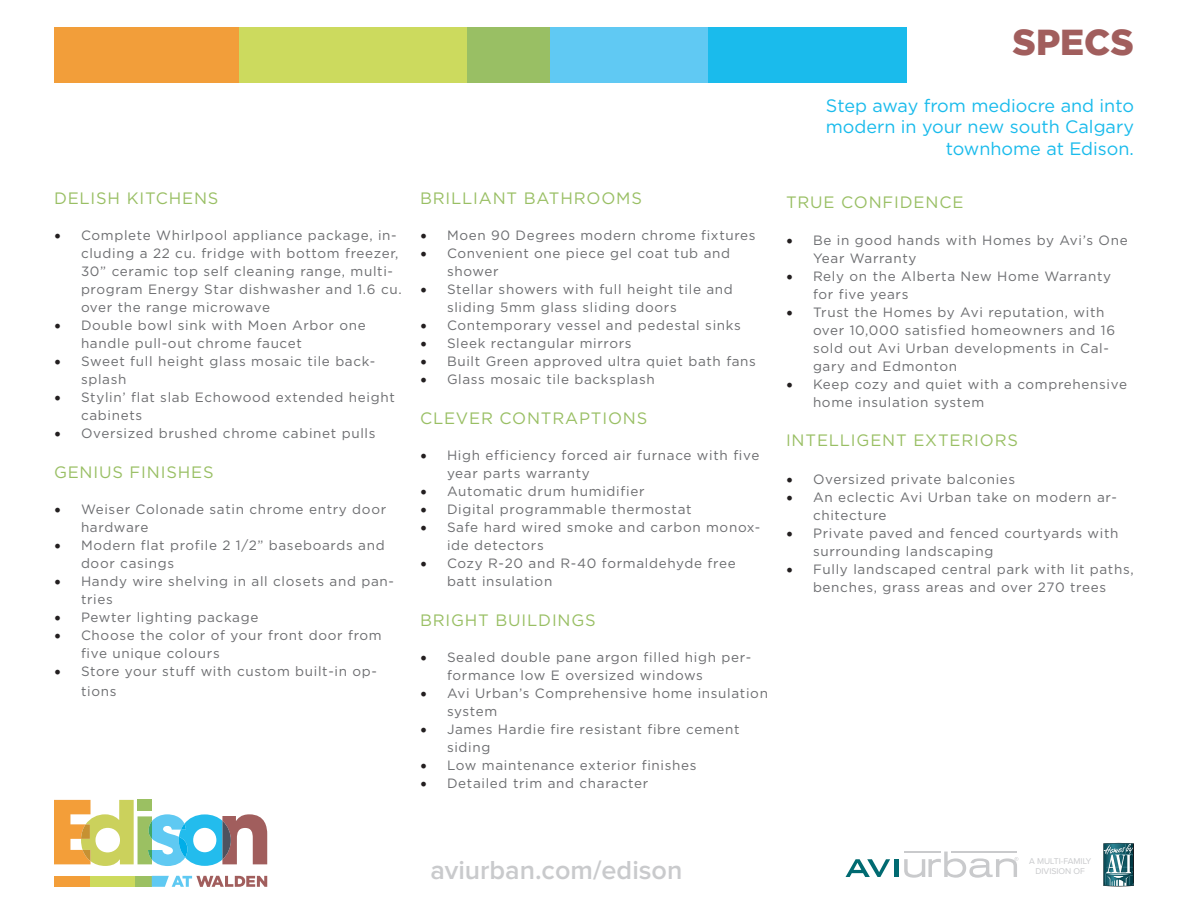
<style>
.page{position:relative;width:1188px;height:918px;background:#fff}
.page>*{position:absolute;margin:0;border:0;box-sizing:border-box;transform-origin:0 0}
.t1{font:900 36px "Gotham";color:#a15e5d}
.t2{font:600 27px "Proxima Nova";color:#c9cacc}
.t3{font:18px/21.6px "Gotham";color:#1abbec;text-align:right}
.t4{font:16.5px "Gotham";letter-spacing:.05em;color:#99bf64}
.t5{font:13.5px/18px "Gotham";letter-spacing:.05em;color:#6c6d70}
.t6{font:8.7px/10.5px "Proxima Nova";color:#c9cacc;text-align:center}
.s1{font-family:"Minion Pro";font-size:18px;color:#231f20}
</style>
<div class="page">
<div style="left:54px;top:876px;width:36px;height:11px;background:#f39e39"></div>
<div style="left:91px;top:876px;width:45px;height:11px;background:#cdda5d"></div>
<div style="left:136px;top:876px;width:16px;height:11px;background:#9bc062"></div>
<svg style="left:54px;top:800px;width:213px;height:66px"></svg>
<div style="left:137px;top:800px;width:15px;height:11px;background:#9bc062"></div>
<svg style="left:152px;top:876px;width:115px;height:11px"></svg>
<svg style="left:846px;top:859px;width:44px;height:18px"></svg>
<hr style="left:894px;top:859px;width:4px;height:18px;background:#006a71">
<svg style="left:904px;top:852px;width:114px;height:26px"></svg>
<svg style="left:1103px;top:843px;width:31px;height:44px"></svg>
<div style="left:54px;top:27px;width:185px;height:56px;background:#f29e3a"></div>
<div style="left:239px;top:27px;width:228px;height:56px;background:#ccda5e"></div>
<div style="left:467px;top:27px;width:83px;height:56px;background:#99bf64"></div>
<div style="left:550px;top:27px;width:159px;height:56px;background:#60c9f3"></div>
<div style="left:709px;top:27px;width:198px;height:56px;background:#1abbec"></div>
<p class="t4" style="left:54px;top:188px;width:166px">DELISH KITCHENS</p>
<p class="t5" style="left:81px;top:226px;width:322px;text-indent:-27px"><span class="s1">•</span> Complete Whirlpool appliance package, in&shy;cluding a 22 cu. fridge with bottom freezer, 30” ceramic top self cleaning range, multi&shy;program Energy Star dishwasher and 1.6 cu. over the range microwave</p>
<p class="t5" style="left:81px;top:316px;width:286px;text-indent:-27px"><span class="s1">•</span> Double bowl sink with Moen Arbor one handle pull-out chrome faucet</p>
<p class="t5" style="left:81px;top:352px;width:296px;text-indent:-27px"><span class="s1">•</span> Sweet full height glass mosaic tile back&shy;splash</p>
<p class="t5" style="left:81px;top:388px;width:315px;text-indent:-27px"><span class="s1">•</span> Stylin’ flat slab Echowood extended height cabinets</p>
<p class="t5" style="left:54px;top:424px;width:323px"><span class="s1">•</span> Oversized brushed chrome cabinet pulls</p>
<p class="t4" style="left:54px;top:462px;width:161px">GENIUS FINISHES</p>
<p class="t5" style="left:81px;top:500px;width:307px;text-indent:-27px"><span class="s1">•</span> Weiser Colonade satin chrome entry door hardware</p>
<p class="t5" style="left:81px;top:536px;width:305px;text-indent:-27px"><span class="s1">•</span> Modern flat profile 2 1/2” baseboards and door casings</p>
<p class="t5" style="left:81px;top:572px;width:315px;text-indent:-27px"><span class="s1">•</span> Handy wire shelving in all closets and pan&shy;tries</p>
<p class="t5" style="left:54px;top:608px;width:206px"><span class="s1">•</span> Pewter lighting package</p>
<p class="t5" style="left:81px;top:626px;width:302px;text-indent:-27px"><span class="s1">•</span> Choose the color of your front door from five unique colours</p>
<p class="t5" style="left:81px;top:661px;width:298px;line-height:19.8px;text-indent:-27px"><span class="s1">•</span> Store your stuff with custom built-in op&shy;tions</p>
<p class="t4" style="left:420px;top:188px;width:223px">BRILLIANT BATHROOMS</p>
<p class="t5" style="left:420px;top:226px;width:337px"><span class="s1">•</span> Moen 90 Degrees modern chrome fixtures</p>
<p class="t5" style="left:447px;top:244px;width:285px;text-indent:-27px"><span class="s1">•</span> Convenient one piece gel coat tub and shower</p>
<p class="t5" style="left:447px;top:280px;width:287px;text-indent:-27px"><span class="s1">•</span> Stellar showers with full height tile and sliding 5mm glass sliding doors</p>
<p class="t5" style="left:420px;top:316px;width:322px"><span class="s1">•</span> Contemporary vessel and pedestal sinks</p>
<p class="t5" style="left:420px;top:334px;width:213px"><span class="s1">•</span> Sleek rectangular mirrors</p>
<p class="t5" style="left:420px;top:352px;width:337px"><span class="s1">•</span> Built Green approved ultra quiet bath fans</p>
<p class="t5" style="left:420px;top:370px;width:236px"><span class="s1">•</span> Glass mosaic tile backsplash</p>
<p class="t4" style="left:420px;top:408px;width:229px">CLEVER CONTRAPTIONS</p>
<p class="t5" style="left:447px;top:446px;width:314px;text-indent:-27px"><span class="s1">•</span> High efficiency forced air furnace with five year parts warranty</p>
<p class="t5" style="left:420px;top:482px;width:226px"><span class="s1">•</span> Automatic drum humidifier</p>
<p class="t5" style="left:420px;top:500px;width:273px"><span class="s1">•</span> Digital programmable thermostat</p>
<p class="t5" style="left:447px;top:518px;width:315px;text-indent:-27px"><span class="s1">•</span> Safe hard wired smoke and carbon monox&shy;ide detectors</p>
<p class="t5" style="left:447px;top:554px;width:290px;text-indent:-27px"><span class="s1">•</span> Cozy R-20 and R-40 formaldehyde free batt insulation</p>
<p class="t4" style="left:420px;top:609px;width:177px">BRIGHT BUILDINGS</p>
<p class="t5" style="left:447px;top:647px;width:306px;text-indent:-27px"><span class="s1">•</span> Sealed double pane argon filled high per&shy;formance low E oversized windows</p>
<p class="t5" style="left:447px;top:683px;width:323px;text-indent:-27px"><span class="s1">•</span> Avi Urban’s Comprehensive home insulation system</p>
<p class="t5" style="left:447px;top:719px;width:294px;text-indent:-27px"><span class="s1">•</span> James Hardie fire resistant fibre cement siding</p>
<p class="t5" style="left:420px;top:755px;width:278px"><span class="s1">•</span> Low maintenance exterior finishes</p>
<p class="t5" style="left:420px;top:773px;width:230px"><span class="s1">•</span> Detailed trim and character</p>
<p class="t1" style="left:1013px;top:22px;width:123px">SPECS</p>
<p class="t3" style="left:826px;top:94px;width:310px">Step away from mediocre and into modern in your new south Calgary townhome at Edison.</p>
<p class="t4" style="left:786px;top:191px;width:179px">TRUE CONFIDENCE</p>
<p class="t5" style="left:813px;top:231px;width:316px;text-indent:-27px"><span class="s1">•</span> Be in good hands with Homes by Avi’s One<br>Year Warranty</p>
<p class="t5" style="left:813px;top:267px;width:300px;text-indent:-27px"><span class="s1">•</span> Rely on the Alberta New Home Warranty for five years</p>
<p class="t5" style="left:813px;top:303px;width:304px;text-indent:-27px"><span class="s1">•</span> Trust the Homes by Avi reputation, with over 10,000 satisfied homeowners and 16 sold out Avi Urban developments in Cal&shy;gary and Edmonton</p>
<p class="t5" style="left:813px;top:375px;width:316px;text-indent:-27px"><span class="s1">•</span> Keep cozy and quiet with a comprehensive home insulation system</p>
<p class="t4" style="left:786px;top:430px;width:233px">INTELLIGENT EXTERIORS</p>
<p class="t5" style="left:786px;top:470px;width:231px"><span class="s1">•</span> Oversized private balconies</p>
<p class="t5" style="left:813px;top:488px;width:306px;text-indent:-27px"><span class="s1">•</span> An eclectic Avi Urban take on modern ar&shy;chitecture</p>
<p class="t5" style="left:813px;top:524px;width:307px;text-indent:-27px"><span class="s1">•</span> Private paved and fenced courtyards with surrounding landscaping</p>
<p class="t5" style="left:786px;top:560px;width:349px;text-align:center"><span class="s1">•</span> Fully landscaped central park with lit paths, benches, grass areas and over 270 trees</p>
<h2 class="t2" style="left:430px;top:857px;width:254px">aviurban.com/edison</h2>
<p class="t6" style="left:1029px;top:856px;width:64px">A MULTI-FAMILY<br>DIVISION OF</p>
</div>
